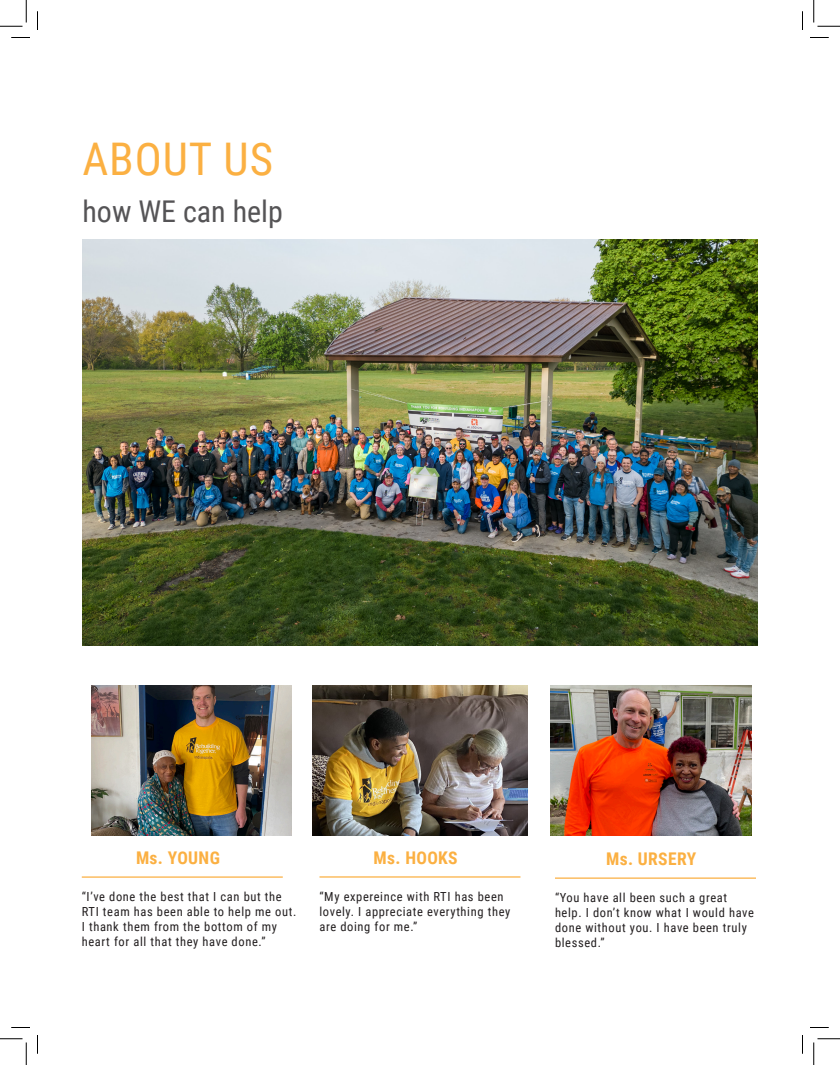
<style>
.page{position:relative;width:840px;height:1065px;background:#fff}
.page>*{position:absolute;margin:0;border:0;box-sizing:border-box;transform-origin:0 0}
.t1{font:45px "Roboto Condensed";letter-spacing:.02em;color:#fbb042}
.t2{font:30px "Roboto Condensed";color:#555456}
.t3{font:700 17.5px "Roboto Condensed";letter-spacing:.02em;color:#fbb042}
.t4{font:12.5px/15px "Roboto Condensed";letter-spacing:.05em;color:#231f20}
</style>
<div class="page">
<hr style="left:82px;top:876px;width:201px;height:2px;background:#fbb042">
<hr style="left:320px;top:876px;width:201px;height:2px;background:#fbb042">
<img style="left:551px;top:685px;width:201px;height:150px">
<img style="left:91px;top:685px;width:201px;height:150px">
<hr style="left:555px;top:878px;width:201px;height:1px;background:#fbb042">
<img style="left:82px;top:239px;width:676px;height:407px">
<img style="left:313px;top:685px;width:214px;height:150px">
<svg style="left:11px;top:37px;width:19px;height:1px"></svg>
<svg style="left:810px;top:37px;width:19px;height:1px"></svg>
<svg style="left:11px;top:1027px;width:19px;height:1px"></svg>
<svg style="left:810px;top:1027px;width:19px;height:1px"></svg>
<svg style="left:37px;top:11px;width:1px;height:19px"></svg>
<svg style="left:37px;top:1035px;width:1px;height:19px"></svg>
<svg style="left:802px;top:11px;width:1px;height:19px"></svg>
<svg style="left:802px;top:1035px;width:1px;height:19px"></svg>
<svg style="left:0;top:0;width:27px;height:27px"></svg>
<svg style="left:0;top:1039px;width:27px;height:26px"></svg>
<svg style="left:814px;top:0;width:26px;height:27px"></svg>
<svg style="left:814px;top:1039px;width:26px;height:26px"></svg>
<p class="t1" style="left:82px;top:127px;width:192px">ABOUT US</p>
<p class="t2" style="left:82px;top:191px;width:202px">how WE can help</p>
<p class="t3" style="left:136px;top:846px;width:85px">Ms. YOUNG</p>
<p class="t4" style="left:82px;top:889px;width:216px">“I’ve done the best that I can but the RTI team has been able to help me out.<br>I thank them from the bottom of my heart for all that they have done.”</p>
<p class="t3" style="left:374px;top:846px;width:86px">Ms. HOOKS</p>
<p class="t4" style="left:320px;top:889px;width:192px">“My expereince with RTI has been lovely. I appreciate everything they are doing for me.”</p>
<p class="t3" style="left:606px;top:847px;width:91px">Ms. URSERY</p>
<p class="t4" style="left:555px;top:890px;width:200px">“You have all been such a great help. I don’t know what I would have done without you. I have been truly blessed.”</p>
</div>
